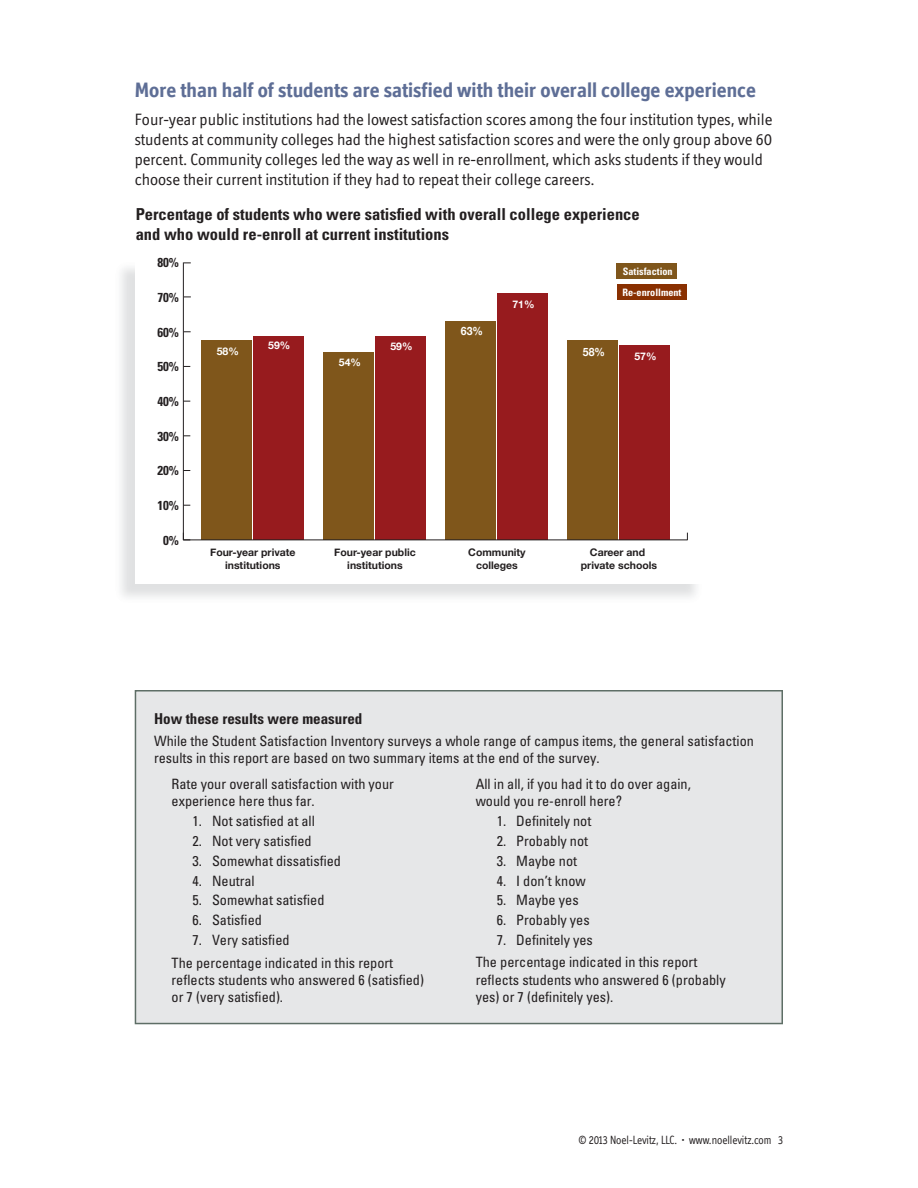
<style>
.page{position:relative;width:918px;height:1188px;background:#fff}
.page>*{position:absolute;margin:0;border:0;box-sizing:border-box;transform-origin:0 0}
.t1{font:700 21px "Officina Display ITC";color:#5e6e96}
.t2{font:16.5px/19.8px "Officina Display ITC";color:#231f20}
.t3{font:700 condensed 16.5px/19.8px "Univers";color:#231f20}
.t4{font:700 condensed 15px "Univers";color:#231f20}
.t5{font:condensed 14.25px/17.1px "Univers";color:#231f20}
.t6{font:700 condensed 13.05px "Univers";color:#231f20}
.t7{font:12px "Officina Display ITC";color:#231f20;scale:.9 1}
.t8{font:700 11.4px "Helvetica Neue";color:#fff;scale:.92 1}
.t9{font:700 10.5px/12.6px "Helvetica Neue";color:#231f20;text-align:center}
.t10{font:700 10.5px "Helvetica Neue";color:#fff}
.t11{font:700 condensed 10.2px/21px "Univers";color:#fff}
</style>
<div class="page">
<div style="left:498px;top:293px;width:50px;height:247px;background:#971b1e"></div>
<div style="left:446px;top:322px;width:50px;height:218px;background:#7f561b"></div>
<div style="left:620px;top:345px;width:50px;height:195px;background:#971b1e"></div>
<div style="left:568px;top:341px;width:50px;height:199px;background:#7f561b"></div>
<div style="left:324px;top:352px;width:50px;height:188px;background:#7f561b"></div>
<div style="left:376px;top:336px;width:50px;height:204px;background:#971b1e"></div>
<div style="left:201px;top:341px;width:51px;height:199px;background:#7f561b"></div>
<div style="left:253px;top:336px;width:51px;height:204px;background:#971b1e"></div>
<hr style="left:183px;top:539px;width:504px;height:1px;background:#231f20">
<hr style="left:183px;top:262px;width:1px;height:278px;background:#231f20">
<div style="left:617px;top:263px;width:60px;height:16px;background:#7f561b"></div>
<div style="left:617px;top:284px;width:70px;height:16px;background:#893001"></div>
<svg style="left:135px;top:690px;width:648px;height:334px;background:#d9dcdc"></svg>
<h1 class="t1" style="left:135px;top:82px;width:623px">More than half of students are satisfied with their overall college experience</h1>
<p class="t2" style="left:135px;top:111px;width:639px">Four-year public institutions had the lowest satisfaction scores among the four institution types, while students at community colleges had the highest satisfaction scores and were the only group above 60 percent. Community colleges led the way as well in re-enrollment, which asks students if they would choose their current institution if they had to repeat their college careers.</p>
<p class="t3" style="left:136px;top:206px;width:506px">Percentage of students who were satisfied with overall college experience and who would re-enroll at current institutions</p>
<p class="t6" style="left:157px;top:258px;width:23px">80%</p>
<p class="t6" style="left:157px;top:292px;width:23px">70%</p>
<p class="t6" style="left:157px;top:327px;width:23px">60%</p>
<p class="t6" style="left:157px;top:362px;width:23px">50%</p>
<p class="t6" style="left:157px;top:397px;width:23px">40%</p>
<p class="t6" style="left:157px;top:431px;width:23px">30%</p>
<p class="t6" style="left:157px;top:466px;width:23px">20%</p>
<p class="t6" style="left:157px;top:501px;width:23px">10%</p>
<p class="t6" style="left:163px;top:535px;width:17px">0%</p>
<p class="t10" style="left:217px;top:345px;width:24px">58%</p>
<p class="t10" style="left:268px;top:339px;width:24px">59%</p>
<p class="t9" style="left:210px;top:546px;width:87px">Four-year private institutions</p>
<p class="t10" style="left:339px;top:356px;width:24px">54%</p>
<p class="t10" style="left:390px;top:339px;width:24px">59%</p>
<p class="t9" style="left:334px;top:546px;width:83px">Four-year public institutions</p>
<p class="t8" style="left:461px;top:324px;width:26px">63%</p>
<p class="t10" style="left:512px;top:297px;width:24px">71%</p>
<p class="t9" style="left:468px;top:546px;width:59px">Community colleges</p>
<p class="t11" style="left:622px;top:262px;width:61px">Satisfaction<br>Re-enrollment</p>
<p class="t8" style="left:583px;top:345px;width:26px">58%</p>
<p class="t10" style="left:634px;top:350px;width:24px">57%</p>
<p class="t9" style="left:581px;top:546px;width:78px">Career and private schools</p>
<p class="t4" style="left:154px;top:713px;width:210px">How these results were measured</p>
<p class="t5" style="left:154px;top:734px;width:601px">While the Student Satisfaction Inventory surveys a whole range of campus items, the general satisfaction results in this report are based on two summary items at the end of the survey.</p>
<p class="t5" style="left:172px;top:777px;width:224px">Rate your overall satisfaction with your experience here thus far.</p>
<p class="t5" style="left:193px;top:814px;width:124px">1. Not satisfied at all</p>
<p class="t5" style="left:193px;top:834px;width:121px">2. Not very satisfied</p>
<p class="t5" style="left:193px;top:854px;width:150px">3. Somewhat dissatisfied</p>
<p class="t5" style="left:193px;top:873px;width:64px">4. Neutral</p>
<p class="t5" style="left:193px;top:893px;width:133px">5. Somewhat satisfied</p>
<p class="t5" style="left:193px;top:913px;width:71px">6. Satisfied</p>
<p class="t5" style="left:172px;top:930px;width:223px;line-height:22.5px;text-indent:21px">7. Very satisfied<br>The percentage indicated in this report</p>
<p class="t5" style="left:172px;top:972px;width:254px">reflects students who answered 6 (satisfied) or 7 (very satisfied).</p>
<p class="t5" style="left:476px;top:777px;width:217px">All in all, if you had it to do over again, would you re-enroll here?</p>
<p class="t5" style="left:497px;top:814px;width:96px">1. Definitely not</p>
<p class="t5" style="left:497px;top:834px;width:93px">2. Probably not</p>
<p class="t5" style="left:497px;top:853px;width:82px">3. Maybe not</p>
<p class="t5" style="left:497px;top:873px;width:91px">4. I don’t know</p>
<p class="t5" style="left:497px;top:893px;width:84px">5. Maybe yes</p>
<p class="t5" style="left:497px;top:913px;width:95px">6. Probably yes</p>
<p class="t5" style="left:476px;top:930px;width:223px;line-height:22.5px;text-indent:21px">7. Definitely yes<br>The percentage indicated in this report</p>
<p class="t5" style="left:476px;top:972px;width:252px">reflects students who answered 6 (probably yes) or 7 (definitely yes).</p>
<p class="t7" style="left:579px;top:1135px;width:229px">© 2013 Noel-Levitz, LLC. • www.noellevitz.com 3</p>
</div>
